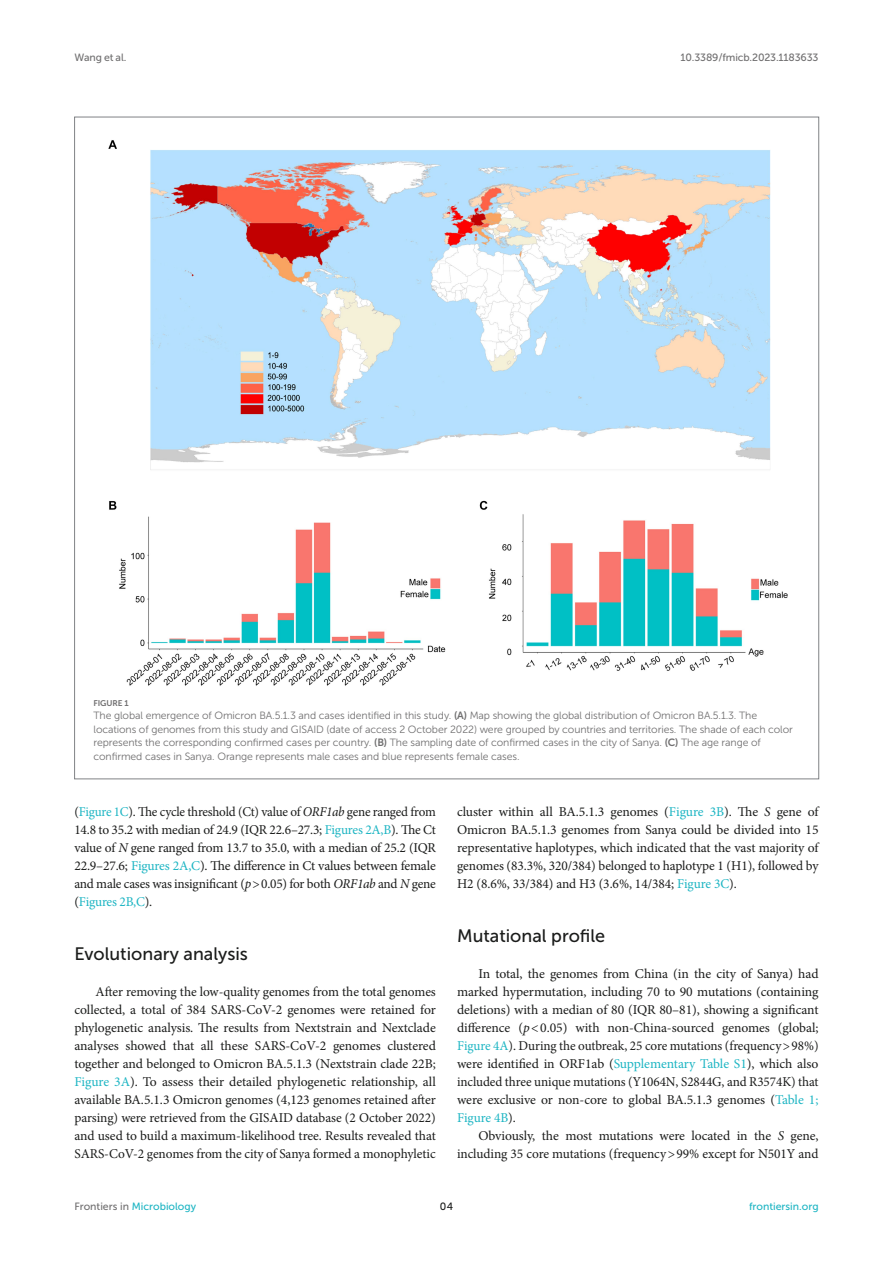
<style>
.page{position:relative;width:893px;height:1263px;background:#fff}
.page>*{position:absolute;margin:0;border:0;box-sizing:border-box;transform-origin:0 0}
.HEAD_2{font:18px "Museo Sans 500";color:#1b1c1b}
.TEXT_FLUSH{font:13.5px/18px "Minion Pro";letter-spacing:-.01em;color:#1b1c1b;text-align:justify}
.TEXT{font:13.5px/18px "Minion Pro";letter-spacing:-.01em;color:#1b1c1b;text-align:right}
.FIG_LEG{font:10.5px/13.5px "Museo Sans 300";letter-spacing:-.01em;color:#706f70}
.t1{font:10.5px "Museo Sans 500";color:#1db5c3}
.t2{font:10.5px "Museo Sans 500";letter-spacing:-.015em;color:#706f70}
.t3{font:10.5px "Museo Sans 500";color:#1b1c1b}
.FIG_HD{font:8.25px "Museo Sans 700";letter-spacing:-.01em;color:#706f70}
.s1{font-family:"Museo Sans 700"}
.s2{color:#1db5c3}
.s3{font-style:italic}
.s4{color:#706f70}
</style>
<div class="page">
<img style="left:108px;top:140px;width:680px;height:546px">
<p class="t2" style="left:74px;top:51px;width:53px">Wang et al.</p>
<p class="t2" style="left:681px;top:51px;width:139px">10.3389/fmicb.2023.1183633</p>
<p class="FIG_HD" style="left:94px;top:698px;width:37px">FIGURE 1</p>
<p class="FIG_LEG" style="left:94px;top:709px;width:701px">The global emergence of Omicron BA.5.1.3 and cases identified in this study. <span class="s1">(A)</span> Map showing the global distribution of Omicron BA.5.1.3. The locations of genomes from this study and GISAID (date of access 2 October 2022) were grouped by countries and territories. The shade of each color represents the corresponding confirmed cases per country. <span class="s1">(B)</span> The sampling date of confirmed cases in the city of Sanya. <span class="s1">(C)</span> The age range of confirmed cases in Sanya. Orange represents male cases and blue represents female cases.</p>
<p class="TEXT_FLUSH" style="left:74px;top:803px;width:363px">(<span class="s2">Figure 1C</span>). The cycle threshold (Ct) value of <span class="s3">ORF1ab</span> gene ranged from 14.8 to 35.2 with median of 24.9 (IQR 22.6–27.3; <span class="s2">Figures 2A,B</span>). The Ct value of <span class="s3">N</span> gene ranged from 13.7 to 35.0, with a median of 25.2 (IQR 22.9–27.6; <span class="s2">Figures 2A,C</span>). The difference in Ct values between female and male cases was insignificant (<span class="s3">p</span>&gt;0.05) for both <span class="s3">ORF1ab</span> and <span class="s3">N</span> gene (<span class="s2">Figures 2B,C</span>).</p>
<p class="HEAD_2" style="left:74px;top:944px;width:175px">Evolutionary analysis</p>
<p class="TEXT_FLUSH" style="left:74px;top:983px;width:363px;text-indent:21px">After removing the low-quality genomes from the total genomes collected, a total of 384 SARS-CoV-2 genomes were retained for phylogenetic analysis. The results from Nextstrain and Nextclade analyses showed that all these SARS-CoV-2 genomes clustered together and belonged to Omicron BA.5.1.3 (Nextstrain clade 22B; <span class="s2">Figure 3A</span>). To assess their detailed phylogenetic relationship, all available BA.5.1.3 Omicron genomes (4,123 genomes retained after parsing) were retrieved from the GISAID database (2 October 2022) and used to build a maximum-likelihood tree. Results revealed that SARS-CoV-2 genomes from the city of Sanya formed a monophyletic</p>
<p class="TEXT_FLUSH" style="left:457px;top:803px;width:363px">cluster within all BA.5.1.3 genomes (<span class="s2">Figure 3B</span>). The <span class="s3">S</span> gene of Omicron BA.5.1.3 genomes from Sanya could be divided into 15 representative haplotypes, which indicated that the vast majority of genomes (83.3%, 320/384) belonged to haplotype 1 (H1), followed by H2 (8.6%, 33/384) and H3 (3.6%, 14/384; <span class="s2">Figure 3C</span>).</p>
<p class="HEAD_2" style="left:457px;top:926px;width:150px">Mutational profile</p>
<p class="TEXT_FLUSH" style="left:457px;top:965px;width:363px;text-indent:21px">In total, the genomes from China (in the city of Sanya) had marked hypermutation, including 70 to 90 mutations (containing deletions) with a median of 80 (IQR 80–81), showing a significant difference (<span class="s3">p</span>&lt;0.05) with non-China-sourced genomes (global; <span class="s2">Figure 4A</span>). During the outbreak, 25 core mutations (frequency&gt;98%) were identified in ORF1ab (<span class="s2">Supplementary Table S1</span>), which also included three unique mutations (Y1064N, S2844G, and R3574K) that were exclusive or non-core to global BA.5.1.3 genomes (<span class="s2">Table 1; Figure 4B</span>).</p>
<p class="TEXT" style="left:457px;top:1127px;width:363px">Obviously, the most mutations were located in the <span class="s3">S</span> gene, including 35 core mutations (frequency&gt;99% except for N501Y and</p>
<p class="t1" style="left:74px;top:1200px;width:123px"><span class="s4">Frontiers in</span> Microbiology</p>
<p class="t3" style="left:440px;top:1200px;width:15px">04</p>
<p class="t1" style="left:749px;top:1200px;width:71px">frontiersin.org</p>
</div>
